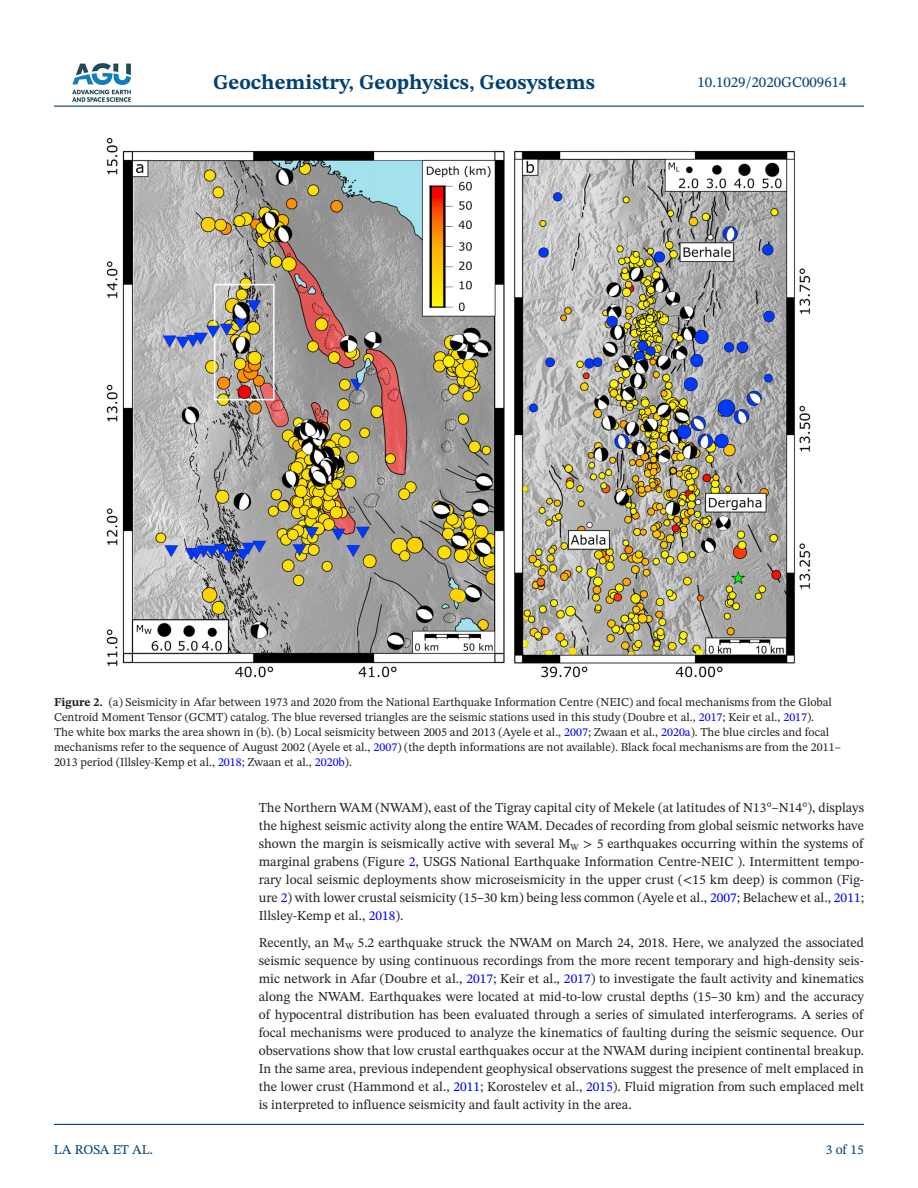
<style>
.page{position:relative;width:918px;height:1188px;background:#fff}
.page>*{position:absolute;margin:0;border:0;box-sizing:border-box;transform-origin:0 0}
.t1{font:700 21px "STIX Two Text";color:#004073}
.t2{font:15px "STIX Two Text";color:#004073}
.t3{font:13.5px/18px "STIX Two Text";color:#231f20;text-align:justify}
.t4{font:13.5px "STIX Two Text";color:#004073}
.t5{font:12px/15px "STIX Two Text";color:#231f20}
.s1{font-weight:700}
.s2{color:#00f}
</style>
<div class="page">
<hr style="left:54px;top:106px;width:810px;height:1px;background:#004073">
<hr style="left:54px;top:1124px;width:810px;height:1px;background:#004073">
<img style="left:72px;top:63px;width:59px;height:39px">
<img style="left:106px;top:137px;width:704px;height:540px">
<h1 class="t1" style="left:213px;top:67px;width:383px">Geochemistry, Geophysics, Geosystems</h1>
<p class="t2" style="left:697px;top:72px;width:151px">10.1029/2020GC009614</p>
<p class="t5" style="left:54px;top:695px;width:788px"><span class="s1">Figure 2.</span> (a) Seismicity in Afar between 1973 and 2020 from the National Earthquake Information Centre (NEIC) and focal mechanisms from the Global Centroid Moment Tensor (GCMT) catalog. The blue reversed triangles are the seismic stations used in this study (Doubre et al., <span class="s2">2017</span>; Keir et al., <span class="s2">2017</span>).<br>The white box marks the area shown in (b). (b) Local seismicity between 2005 and 2013 (Ayele et al., <span class="s2">2007</span>; Zwaan et al., <span class="s2">2020a</span>). The blue circles and focal mechanisms refer to the sequence of August 2002 (Ayele et al., <span class="s2">2007</span>) (the depth informations are not available). Black focal mechanisms are from the 2011– 2013 period (Illsley-Kemp et al., <span class="s2">2018</span>; Zwaan et al., <span class="s2">2020b</span>).</p>
<p class="t4" style="left:54px;top:1140px;width:101px">LA ROSA ET AL.</p>
<p class="t3" style="left:259px;top:799px;width:607px">The Northern WAM (NWAM), east of the Tigray capital city of Mekele (at latitudes of N13°–N14°), displays the highest seismic activity along the entire WAM. Decades of recording from global seismic networks have shown the margin is seismically active with several M<sub>W</sub> &gt; 5 earthquakes occurring within the systems of marginal grabens (Figure <span class="s2">2</span>, USGS National Earthquake Information Centre-NEIC ). Intermittent tempo&shy;rary local seismic deployments show microseismicity in the upper crust (&lt;15 km deep) is common (Fig&shy;ure <span class="s2">2</span>) with lower crustal seismicity (15–30 km) being less common (Ayele et al., <span class="s2">2007</span>; Belachew et al., <span class="s2">2011</span>; Illsley-Kemp et al., <span class="s2">2018</span>).</p>
<p class="t3" style="left:259px;top:934px;width:607px">Recently, an M<sub>W</sub> 5.2 earthquake struck the NWAM on March 24, 2018. Here, we analyzed the associated seismic sequence by using continuous recordings from the more recent temporary and high-density seis&shy;mic network in Afar (Doubre et al., <span class="s2">2017</span>; Keir et al., <span class="s2">2017</span>) to investigate the fault activity and kinematics along the NWAM. Earthquakes were located at mid-to-low crustal depths (15–30 km) and the accuracy of hypocentral distribution has been evaluated through a series of simulated interferograms. A series of focal mechanisms were produced to analyze the kinematics of faulting during the seismic sequence. Our observations show that low crustal earthquakes occur at the NWAM during incipient continental breakup.<br>In the same area, previous independent geophysical observations suggest the presence of melt emplaced in the lower crust (Hammond et al., <span class="s2">2011</span>; Korostelev et al., <span class="s2">2015</span>). Fluid migration from such emplaced melt is interpreted to influence seismicity and fault activity in the area.</p>
<p class="t4" style="left:826px;top:1140px;width:40px">3 of 15</p>
</div>
